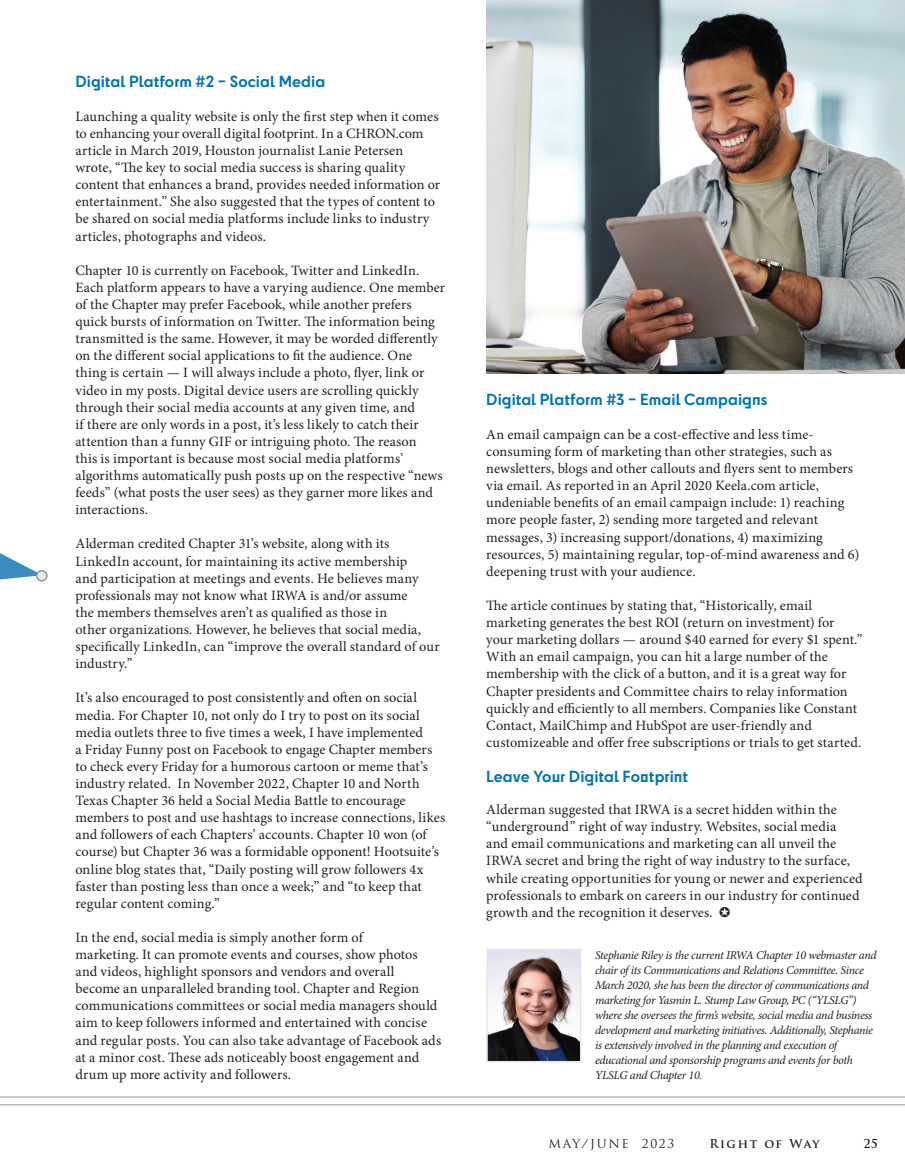
<style>
.page{position:relative;width:905px;height:1175px;background:#fff}
.page>*{position:absolute;margin:0;border:0;box-sizing:border-box;transform-origin:0 0}
.t1{font:700 15px "Cy";letter-spacing:.005em;color:#0076b1}
.t2{font:14.25px/17.1px "Minion Pro";letter-spacing:.005em;color:#231f20}
.t3{font:italic 12px/15px "Minion Pro";letter-spacing:-.03em;color:#231f20}
.t4{font:12px "Trajan Pro";letter-spacing:.14em;color:#231f20}
.t5{font:700 12px "Trajan Pro";letter-spacing:.12em;color:#231f20}
</style>
<div class="page">
<hr style="left:0;top:1104px;width:904px;height:1px;background:#939598">
<hr style="left:0;top:1096px;width:904px;height:1px;background:#939598">
<img style="left:486px;top:0;width:418px;height:374px">
<svg style="left:0;top:553px;width:47px;height:29px"></svg>
<div style="left:37px;top:570px;width:10px;height:11px;background:#e1eaf0;border-radius:50%"></div>
<div style="left:36px;top:570px;width:12px;height:11px;border:2px solid #939598;border-radius:50%"></div>
<img style="left:489px;top:951px;width:89px;height:108px">
<div style="left:486px;top:948px;width:95px;height:114px;border:2px solid #e6e7e9"></div>
<p class="t1" style="left:75px;top:69px;width:251px">Digital Platform #2 – Social Media</p>
<p class="t2" style="left:75px;top:108px;width:366px">Launching a quality website is only the first step when it comes to enhancing your overall digital footprint. In a CHRON.com article in March 2019, Houston journalist Lanie Petersen wrote, “The key to social media success is sharing quality content that enhances a brand, provides needed information or entertainment.” She also suggested that the types of content to be shared on social media platforms include links to industry articles, photographs and videos.</p>
<p class="t2" style="left:75px;top:262px;width:371px">Chapter 10 is currently on Facebook, Twitter and LinkedIn.<br>Each platform appears to have a varying audience. One member of the Chapter may prefer Facebook, while another prefers quick bursts of information on Twitter. The information being transmitted is the same. However, it may be worded differently on the different social applications to fit the audience. One thing is certain — I will always include a photo, flyer, link or video in my posts. Digital device users are scrolling quickly through their social media accounts at any given time, and<br>if there are only words in a post, it’s less likely to catch their attention than a funny GIF or intriguing photo. The reason<br>this is important is because most social media platforms’ algorithms automatically push posts up on the respective “news feeds” (what posts the user sees) as they garner more likes and interactions.</p>
<p class="t2" style="left:75px;top:535px;width:366px">Alderman credited Chapter 31’s website, along with its LinkedIn account, for maintaining its active membership<br>and participation at meetings and events. He believes many professionals may not know what IRWA is and/or assume<br>the members themselves aren’t as qualified as those in<br>other organizations. However, he believes that social media, specifically LinkedIn, can “improve the overall standard of our industry.”</p>
<p class="t2" style="left:75px;top:689px;width:371px">It’s also encouraged to post consistently and often on social media. For Chapter 10, not only do I try to post on its social media outlets three to five times a week, I have implemented<br>a Friday Funny post on Facebook to engage Chapter members to check every Friday for a humorous cartoon or meme that’s industry related. In November 2022, Chapter 10 and North Texas Chapter 36 held a Social Media Battle to encourage members to post and use hashtags to increase connections, likes and followers of each Chapters’ accounts. Chapter 10 won (of course) but Chapter 36 was a formidable opponent! Hootsuite’s online blog states that, “Daily posting will grow followers 4x faster than posting less than once a week;” and “to keep that regular content coming.”</p>
<p class="t2" style="left:75px;top:929px;width:367px">In the end, social media is simply another form of<br>marketing. It can promote events and courses, show photos and videos, highlight sponsors and vendors and overall become an unparalleled branding tool. Chapter and Region communications committees or social media managers should aim to keep followers informed and entertained with concise and regular posts. You can also take advantage of Facebook ads at a minor cost. These ads noticeably boost engagement and drum up more activity and followers.</p>
<p class="t1" style="left:486px;top:387px;width:283px">Digital Platform #3 – Email Campaigns</p>
<p class="t2" style="left:486px;top:426px;width:374px">An email campaign can be a cost-effective and less time&shy;consuming form of marketing than other strategies, such as newsletters, blogs and other callouts and flyers sent to members via email. As reported in an April 2020 Keela.com article, undeniable benefits of an email campaign include: 1) reaching more people faster, 2) sending more targeted and relevant messages, 3) increasing support/donations, 4) maximizing resources, 5) maintaining regular, top-of-mind awareness and 6) deepening trust with your audience.</p>
<p class="t2" style="left:486px;top:597px;width:378px">The article continues by stating that, “Historically, email marketing generates the best ROI (return on investment) for your marketing dollars — around $40 earned for every $1 spent.” With an email campaign, you can hit a large number of the membership with the click of a button, and it is a great way for Chapter presidents and Committee chairs to relay information quickly and efficiently to all members. Companies like Constant Contact, MailChimp and HubSpot are user-friendly and customizeable and offer free subscriptions or trials to get started.</p>
<p class="t1" style="left:486px;top:765px;width:203px">Leave Your Digital Footprint</p>
<p class="t2" style="left:486px;top:801px;width:378px">Alderman suggested that IRWA is a secret hidden within the “underground” right of way industry. Websites, social media<br>and email communications and marketing can all unveil the IRWA secret and bring the right of way industry to the surface, while creating opportunities for young or newer and experienced professionals to embark on careers in our industry for continued growth and the recognition it deserves.</p>
<p class="t3" style="left:595px;top:947px;width:283px">Stephanie Riley is the current IRWA Chapter 10 webmaster and chair of its Communications and Relations Committee. Since March 2020, she has been the director of communications and marketing for Yasmin L. Stump Law Group, PC (“YLSLG”) where she oversees the firm’s website, social media and business development and marketing initiatives. Additionally, Stephanie is extensively involved in the planning and execution of educational and sponsorship programs and events for both YLSLG and Chapter 10.</p>
<p class="t4" style="left:548px;top:1136px;width:127px">MAY/JUNE 2023</p>
<p class="t5" style="left:709px;top:1136px;width:112px">Right of Way</p>
<p class="t5" style="left:863px;top:1136px;width:16px">25</p>
</div>
